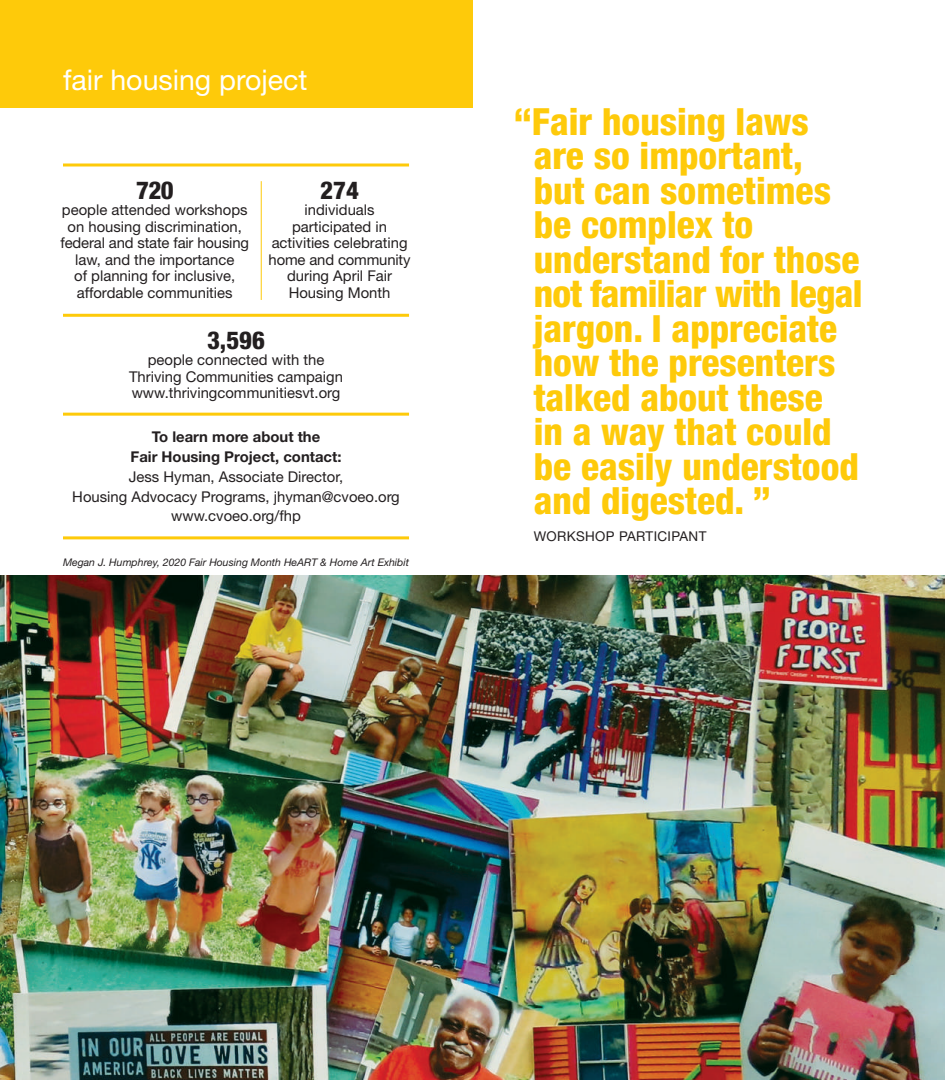
<style>
.page{position:relative;width:945px;height:1080px;background:#fff}
.page>*{position:absolute;margin:0;border:0;box-sizing:border-box;transform-origin:0 0}
.t1{font:800 condensed 37.5px/34.5px "Helvetica Neue LT Std";color:#feca0a}
.t2{font:28.5px "Helvetica Neue LT Std";color:#fff}
.t3{font:800 condensed 24.75px "Helvetica Neue LT Std";color:#231f20}
.t4{font:14.85px/16.5px "Helvetica Neue LT Std";color:#231f20;text-align:center}
.t5{font:700 14.85px/19.8px "Helvetica Neue LT Std";color:#231f20;text-align:center}
.t6{font:13.5px "Helvetica Neue LT Std";letter-spacing:.025em;color:#231f20}
.t7{font:italic 10.5px "Helvetica Neue LT Std";color:#231f20}
</style>
<div class="page">
<div style="left:0;top:0;width:473px;height:108px;background:#feca0a"></div>
<img style="left:0;top:575px;width:945px;height:505px">
<hr style="left:63px;top:164px;width:346px;height:2px;background:#feca0a">
<hr style="left:63px;top:314px;width:346px;height:3px;background:#feca0a">
<hr style="left:63px;top:536px;width:346px;height:3px;background:#feca0a">
<hr style="left:63px;top:413px;width:346px;height:3px;background:#feca0a">
<hr style="left:261px;top:181px;width:1px;height:119px;background:#feca0a">
<h2 class="t2" style="left:63px;top:63px;width:246px">fair housing project</h2>
<h3 class="t3" style="left:136px;top:175px;width:39px">720</h3>
<p class="t4" style="left:61px;top:202px;width:190px">people attended workshops on housing discrimination, federal and state fair housing law, and the importance<br>of planning for inclusive, affordable communities</p>
<h3 class="t3" style="left:320px;top:175px;width:40px">274</h3>
<p class="t4" style="left:269px;top:202px;width:143px">individuals participated in activities celebrating home and community during April Fair<br>Housing Month</p>
<h3 class="t3" style="left:207px;top:325px;width:59px">3,596</h3>
<p class="t4" style="left:129px;top:351px;width:216px">people connected with the<br>Thriving Communities campaign www.thrivingcommunitiesvt.org</p>
<p class="t5" style="left:131px;top:427px;width:212px">To learn more about the<br>Fair Housing Project, contact:</p>
<p class="t4" style="left:72px;top:466px;width:329px;line-height:19.8px">Jess Hyman, Associate Director,<br>Housing Advocacy Programs, jhyman@cvoeo.org www.cvoeo.org/fhp</p>
<p class="t7" style="left:63px;top:556px;width:348px">Megan J. Humphrey, 2020 Fair Housing Month HeART &amp; Home Art Exhibit</p>
<h1 class="t1" style="left:534px;top:104px;width:330px;text-indent:-20px">“Fair housing laws are so important, but can sometimes be complex to understand for those not familiar with legal jargon. I appreciate how the presenters talked about these<br>in a way that could be easily understood and digested. ”</h1>
<p class="t6" style="left:534px;top:528px;width:174px">WORKSHOP PARTICIPANT</p>
</div>
